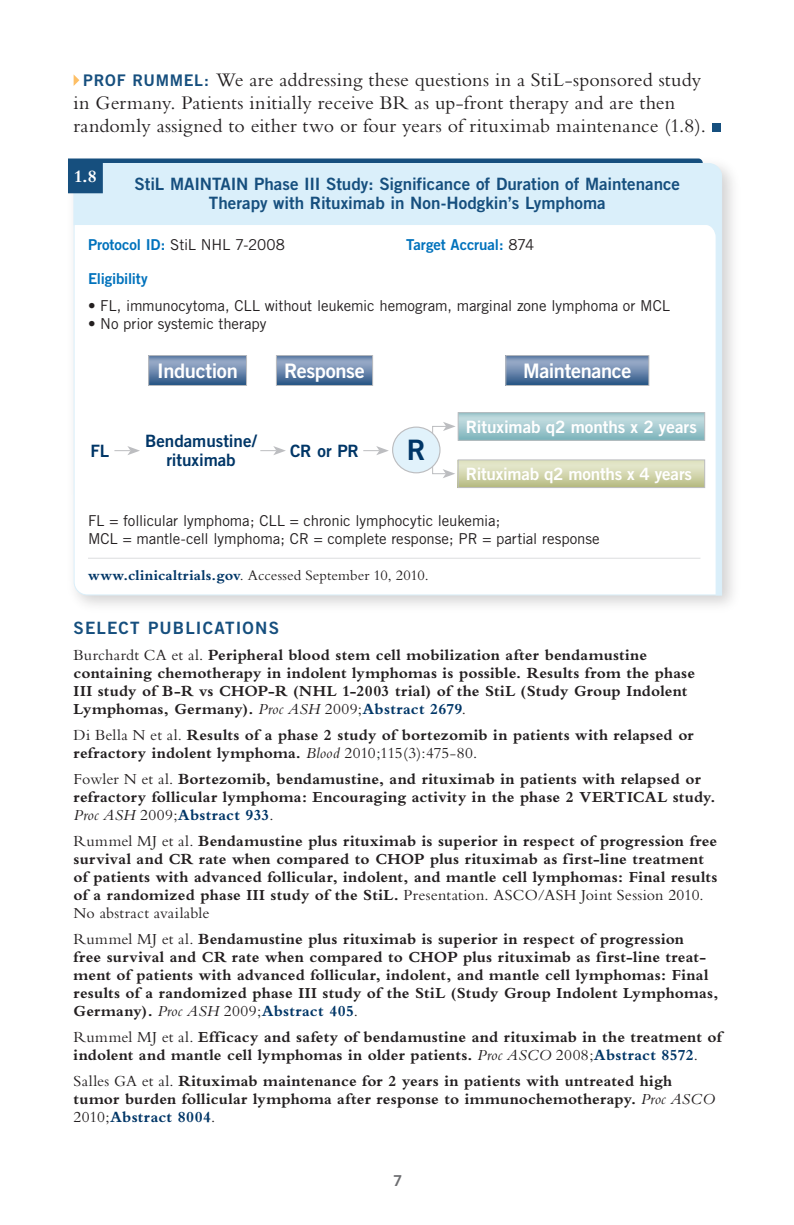
<style>
.page{position:relative;width:794px;height:1225px;background:#fff}
.page>*{position:absolute;margin:0;border:0;box-sizing:border-box;transform-origin:0 0}
.t1{font:28.2px "Trade Gothic LT Std Bd 2";color:#003667}
.t2{font:20px/23px "Bembo RTP Std";letter-spacing:.005em;color:#231f20}
.t3{font:20px "Trade Gothic LT Std Bd 2";letter-spacing:-.02em;color:#fff}
.t4{font:700 18px "Bembo RTP Std";color:#fff}
.t5{font:17px/19px "Trade Gothic LT Std Bd 2";color:#164f7e;text-align:center}
.t6{font:17px "Trade Gothic LT Std Bd 2";letter-spacing:-.005em;color:#fff}
.t7{font:17px/19px "Trade Gothic LT Std Bd 2";letter-spacing:-.005em;color:#003667;text-align:center}
.t8{font:17px "Trade Gothic LT Std Bd 2";letter-spacing:.065em;color:#164f7e}
.t9{font:700 16px/18px "Bembo RTP Std";letter-spacing:.01em;color:#231f20}
.t10{font:15px/18px "Trade Gothic LT Std";letter-spacing:-.01em;color:#231f20}
.t11{font:15px "Bembo RTP Std";letter-spacing:.005em;color:#231f20}
.t12{font:15px "Trade Gothic LT Std Bd 2";letter-spacing:-.01em;color:#0072bc}
.t13{font:15px "Trade Gothic LT Std Bd 2";color:#6c6d70}
.s1{font-family:"Trade Gothic LT Std Bd 2";font-size:16px;color:#164f7e}
.s2{font-family:"Trade Gothic LT Std Bd 2";color:#0072bc}
.s3{font-family:"Trade Gothic LT Std";color:#231f20}
.s4{font-weight:700;color:#003667}
.s5{font-weight:400}
.s6{font-weight:400;font-style:italic}
.s7{color:#003667}
</style>
<div class="page">
<div style="left:65px;top:155px;width:677px;height:461px;background:#231f20;opacity:.2"></div>
<svg style="left:73px;top:162px;width:649px;height:432px"></svg>
<svg style="left:68px;top:158px;width:634px;height:35px;background:#b8d3e4"></svg>
<svg style="left:459px;top:414px;width:244px;height:25px;background:#a4cad0"></svg>
<svg style="left:459px;top:461px;width:244px;height:25px;background:#d2d5ae"></svg>
<svg style="left:150px;top:357px;width:95px;height:27px;background:#6986ab"></svg>
<svg style="left:278px;top:357px;width:93px;height:27px;background:#6986ab"></svg>
<svg style="left:507px;top:357px;width:140px;height:27px;background:#6986ab"></svg>
<svg style="left:74px;top:75px;width:5px;height:11px"></svg>
<div style="left:712px;top:123px;width:8px;height:9px;background:#164f7e"></div>
<div style="left:432px;top:426px;width:14px;height:48px;border:1px solid #bcbdc0"></div>
<svg style="left:443px;top:421px;width:12px;height:10px"></svg>
<svg style="left:442px;top:469px;width:13px;height:9px"></svg>
<hr style="left:88px;top:557px;width:612px;height:1px;background:#dcdddf">
<div style="left:457px;top:459px;width:248px;height:29px;border:1px solid #bcbdc0"></div>
<div style="left:148px;top:355px;width:99px;height:31px;border:1px solid #bcbdc0"></div>
<div style="left:457px;top:412px;width:248px;height:29px;border:1px solid #bcbdc0"></div>
<div style="left:276px;top:355px;width:97px;height:31px;border:1px solid #bcbdc0"></div>
<div style="left:505px;top:355px;width:144px;height:31px;border:1px solid #bcbdc0"></div>
<svg style="left:363px;top:446px;width:26px;height:9px"></svg>
<svg style="left:260px;top:446px;width:26px;height:9px"></svg>
<svg style="left:114px;top:446px;width:26px;height:9px"></svg>
<div style="left:392px;top:427px;width:48px;height:45px;background:#e1f2fb;border-radius:50%"></div>
<div style="left:392px;top:426px;width:48px;height:47px;border:1px solid #bcbdc0;border-radius:50%"></div>
<p class="t2" style="left:74px;top:68px;width:634px;text-indent:10px"><span class="s1">PROF RUMMEL:</span> We are addressing these questions in a StiL-sponsored study in Germany. Patients initially receive BR as up-front therapy and are then randomly assigned to either two or four years of rituximab maintenance (1.8).</p>
<p class="t4" style="left:74px;top:166px;width:24px">1.8</p>
<p class="t5" style="left:134px;top:174px;width:547px">StiL MAINTAIN Phase III Study: Significance of Duration of Maintenance<br>Therapy with Rituximab in Non-Hodgkin’s Lymphoma</p>
<p class="t10" style="left:88px;top:235px;width:198px"><span class="s2">Protocol ID:</span> StiL NHL 7-2008</p>
<p class="t12" style="left:406px;top:235px;width:130px">Target Accrual: <span class="s3">874</span></p>
<p class="t12" style="left:88px;top:269px;width:61px">Eligibility</p>
<p class="t10" style="left:88px;top:296px;width:583px">• FL, immunocytoma, CLL without leukemic hemogram, marginal zone lymphoma or MCL</p>
<p class="t10" style="left:88px;top:314px;width:180px">• No prior systemic therapy</p>
<p class="t3" style="left:284px;top:358px;width:82px">Response</p>
<p class="t3" style="left:523px;top:358px;width:110px">Maintenance</p>
<p class="t3" style="left:157px;top:358px;width:82px">Induction</p>
<p class="t7" style="left:90px;top:441px;width:20px">FL</p>
<p class="t7" style="left:145px;top:431px;width:113px">Bendamustine/ rituximab</p>
<p class="t7" style="left:290px;top:441px;width:70px">CR or PR</p>
<h1 class="t1" style="left:406px;top:432px;width:20px">R</h1>
<p class="t6" style="left:466px;top:416px;width:232px">Rituximab q2 months x 2 years</p>
<p class="t6" style="left:466px;top:463px;width:228px">Rituximab q2 months x 4 years</p>
<p class="t10" style="left:88px;top:511px;width:513px">FL = follicular lymphoma; CLL = chronic lymphocytic leukemia;<br>MCL = mantle-cell lymphoma; CR = complete response; PR = partial response</p>
<p class="t11" style="left:88px;top:566px;width:342px"><span class="s4">www.clinicaltrials.gov</span>. Accessed September 10, 2010.</p>
<p class="t8" style="left:74px;top:617px;width:207px">SELECT PUBLICATIONS</p>
<p class="t9" style="left:74px;top:645px;width:623px"><span class="s5">Burchardt CA et al.</span> Peripheral blood stem cell mobilization after bendamustine containing chemotherapy in indolent lymphomas is possible. Results from the phase III study of B-R vs CHOP-R (NHL 1-2003 trial) of the StiL (Study Group Indolent Lymphomas, Germany). <span class="s6">Proc ASH</span> <span class="s5">2009;</span><span class="s7">Abstract 2679</span><span class="s5">.</span></p>
<p class="t9" style="left:74px;top:725px;width:621px"><span class="s5">Di Bella N et al.</span> Results of a phase 2 study of bortezomib in patients with relapsed or refractory indolent lymphoma. <span class="s6">Blood</span> <span class="s5">2010;115(3):475-80.</span></p>
<p class="t9" style="left:74px;top:769px;width:643px"><span class="s5">Fowler N et al.</span> Bortezomib, bendamustine, and rituximab in patients with relapsed or refractory follicular lymphoma: Encouraging activity in the phase 2 VERTICAL study.<br><span class="s6">Proc ASH</span> <span class="s5">2009;</span><span class="s7">Abstract 933</span><span class="s5">.</span></p>
<p class="t9" style="left:74px;top:831px;width:645px"><span class="s5">Rummel MJ et al.</span> Bendamustine plus rituximab is superior in respect of progression free survival and CR rate when compared to CHOP plus rituximab as first-line treatment of patients with advanced follicular, indolent, and mantle cell lymphomas: Final results of a randomized phase III study of the StiL. <span class="s5">Presentation. ASCO/ASH Joint Session 2010.<br>No abstract available</span></p>
<p class="t9" style="left:74px;top:929px;width:646px"><span class="s5">Rummel MJ et al.</span> Bendamustine plus rituximab is superior in respect of progression<br>free survival and CR rate when compared to CHOP plus rituximab as first-line treat&shy;ment of patients with advanced follicular, indolent, and mantle cell lymphomas: Final results of a randomized phase III study of the StiL (Study Group Indolent Lymphomas, Germany). <span class="s6">Proc ASH</span> <span class="s5">2009;</span><span class="s7">Abstract 405</span><span class="s5">.</span></p>
<p class="t9" style="left:74px;top:1027px;width:649px"><span class="s5">Rummel MJ et al.</span> Efficacy and safety of bendamustine and rituximab in the treatment of indolent and mantle cell lymphomas in older patients. <span class="s6">Proc ASCO</span> <span class="s5">2008;</span><span class="s7">Abstract 8572</span><span class="s5">.</span></p>
<p class="t9" style="left:74px;top:1071px;width:642px"><span class="s5">Salles GA et al.</span> Rituximab maintenance for 2 years in patients with untreated high tumor burden follicular lymphoma after response to immunochemotherapy. <span class="s6">Proc ASCO<br></span><span class="s5">2010;</span><span class="s7">Abstract 8004</span><span class="s5">.</span></p>
<p class="t13" style="left:393px;top:1171px;width:11px">7</p>
</div>
